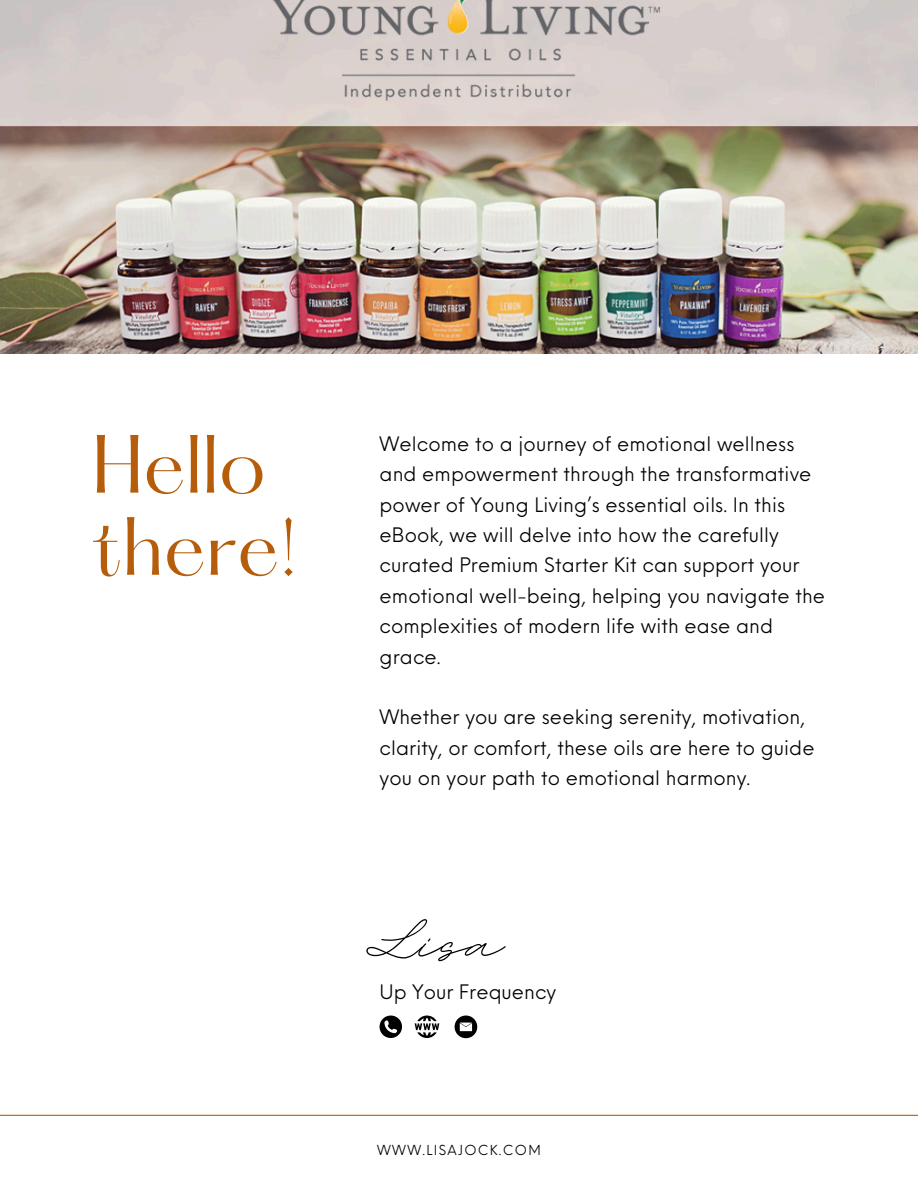
<style>
.page{position:relative;width:918px;height:1188px;background:#fff}
.page>*{position:absolute;margin:0;border:0;box-sizing:border-box;transform-origin:0 0}
.t1{font:111px "BD Script";color:#000}
.t2{font:72px/82.2px "Hatton";color:#b65d0b}
.t3{font:19.5px/30.3px "Neue Einstellung";letter-spacing:.005em;color:#000}
.t4{font:13.5px "Neue Einstellung";letter-spacing:.1em;color:#000}
</style>
<div class="page">
<img style="left:0;top:0;width:918px;height:353px">
<svg style="left:455px;top:1016px;width:22px;height:22px"></svg>
<svg style="left:460px;top:1023px;width:12px;height:8px"></svg>
<svg style="left:415px;top:1016px;width:24px;height:22px"></svg>
<svg style="left:380px;top:1016px;width:22px;height:22px"></svg>
<hr style="left:0;top:1115px;width:918px;height:1px;background:#b65d0b">
<h3 class="t2" style="left:92px;top:431px;width:207px">Hello there!</h3>
<h2 class="t3" style="left:380px;top:427px;width:447px">Welcome to a journey of emotional wellness and empowerment through the transformative power of Young Living’s essential oils. In this eBook, we will delve into how the carefully curated Premium Starter Kit can support your emotional well-being, helping you navigate the complexities of modern life with ease and grace.</h2>
<h3 class="t3" style="left:380px;top:700px;width:437px">Whether you are seeking serenity, motivation, clarity, or comfort, these oils are here to guide you on your path to emotional harmony.</h3>
<h3 class="t1" style="left:367px;top:868px;width:137px">Lisa</h3>
<h1 class="t3" style="left:380px;top:975px;width:178px">Up Your Frequency</h1>
<p class="t4" style="left:377px;top:1138px;width:165px">WWW.LISAJOCK.COM</p>
</div>
